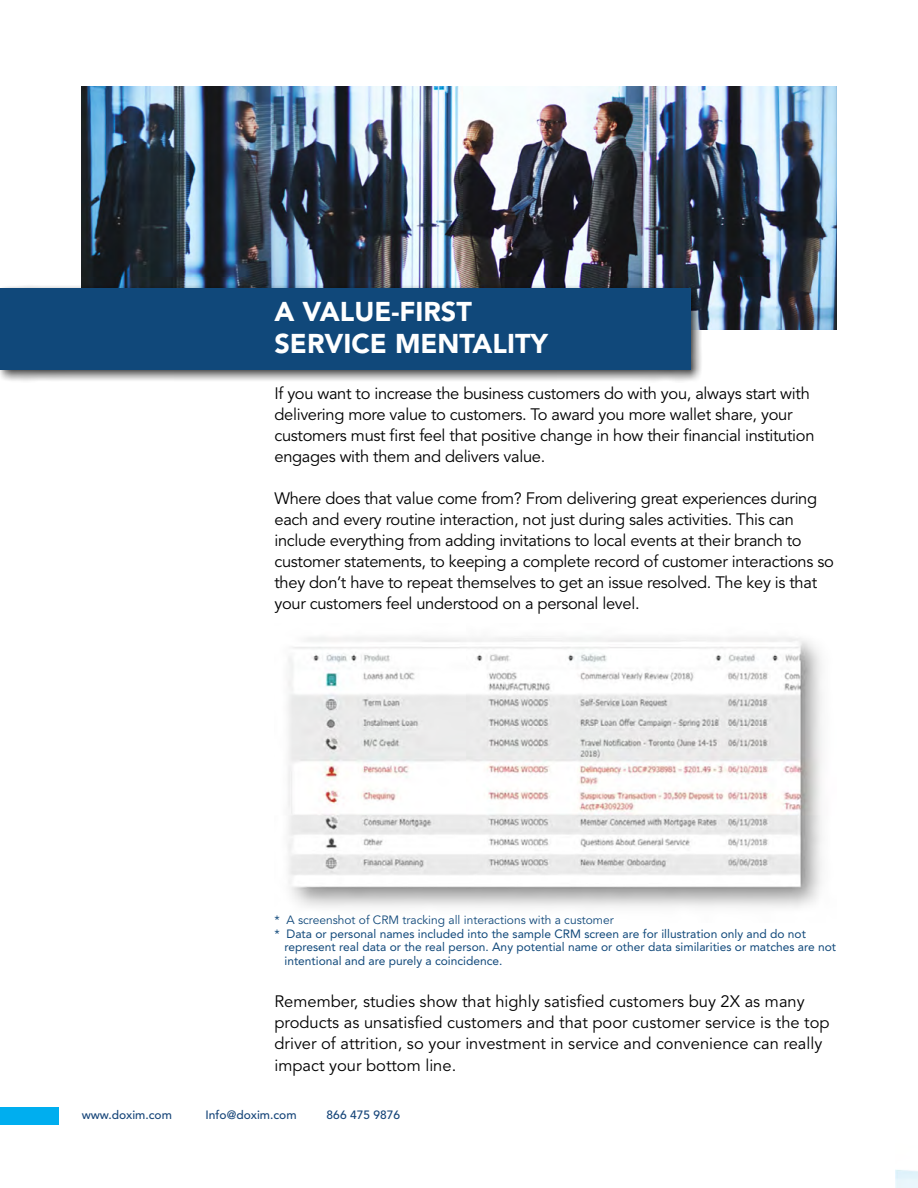
<style>
.page{position:relative;width:918px;height:1188px;background:#fff}
.page>*{position:absolute;margin:0;border:0;box-sizing:border-box;transform-origin:0 0}
.t1{font:900 27px "Avenir LT Std";color:#fff}
.t2{font:16.5px/21px "Avenir LT Std";letter-spacing:-.02em;color:#000}
.t3{font:16.5px/21px "Avenir LT Std";color:#000}
.t4{font:12px "Avenir LT Std";color:#10487a}
.t5{font:12px "Avenir LT Std";color:#10487a}
.t6{font:500 12px "Avenir LT Std";color:#164579}
.s1{font-style:inherit}
</style>
<div class="page">
<img style="left:895px;top:1170px;width:23px;height:18px">
<div style="left:0;top:1107px;width:58px;height:17px;background:#00aeef"></div>
<img style="left:81px;top:86px;width:756px;height:243px">
<div style="left:0;top:284px;width:703px;height:99px;background:#000;opacity:.75"></div>
<div style="left:0;top:289px;width:690px;height:81px;background:#10487a"></div>
<img style="left:288px;top:637px;width:534px;height:271px">
<p class="t1" style="left:274px;top:296px;width:199px">A VALUE-FIRST</p>
<p class="t1" style="left:274px;top:327px;width:275px">SERVICE MENTALITY</p>
<p class="t2" style="left:274px;top:384px;width:542px">If you want to increase the business customers do with you, always start with delivering more value to customers. To award you more wallet share, your customers must first feel that positive change in how their financial institution engages with them and delivers value.</p>
<p class="t2" style="left:274px;top:489px;width:561px">Where does that value come from? From delivering great experiences during each and every routine interaction, not just during sales activities. This can include everything from adding invitations to local events at their branch to customer statements, to keeping a complete record of customer interactions so they don’t have to repeat themselves to get an issue resolved. The key is that your customers feel understood on a personal level.</p>
<p class="t5" style="left:274px;top:913px;width:341px"><span class="s1">*</span> A screenshot of CRM tracking all interactions with a customer</p>
<p class="t4" style="left:274px;top:927px;width:533px">* Data or personal names included into the sample CRM screen are for illustration only and do not</p>
<p class="t4" style="left:285px;top:940px;width:553px">represent real data or the real person. Any potential name or other data similarities or matches are not</p>
<p class="t4" style="left:285px;top:954px;width:220px">intentional and are purely a coincidence.</p>
<p class="t3" style="left:274px;top:991px;width:557px">Remember, studies show that highly satisfied customers buy 2X as many products as unsatisfied customers and that poor customer service is the top driver of attrition, so your investment in service and convenience can really</p>
<p class="t3" style="left:274px;top:1056px;width:183px">impact your bottom line.</p>
<p class="t6" style="left:82px;top:1108px;width:92px">www.doxim.com</p>
<p class="t6" style="left:206px;top:1108px;width:92px">Info@doxim.com</p>
<p class="t6" style="left:327px;top:1108px;width:75px">866 475 9876</p>
</div>
